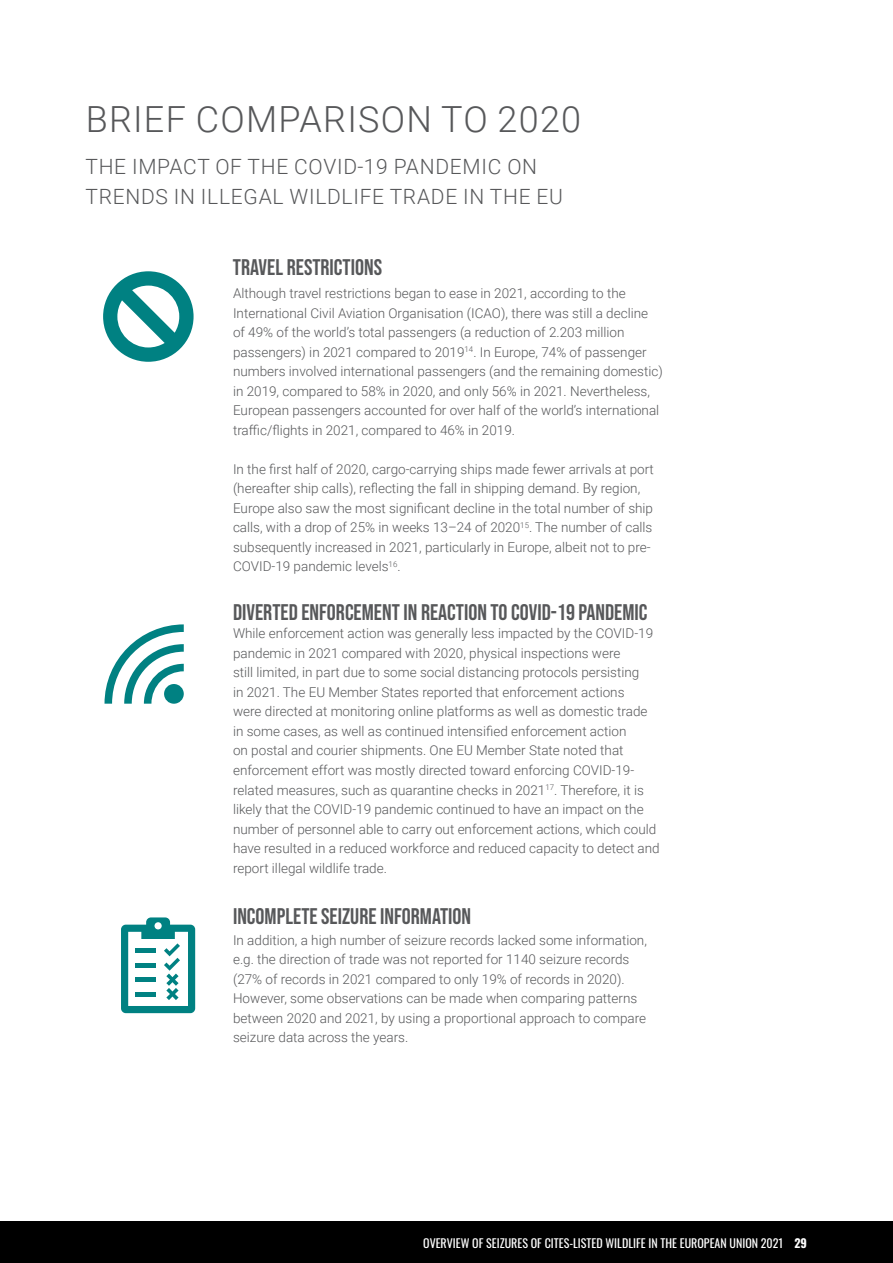
<style>
.page{position:relative;width:893px;height:1263px;background:#fff}
.page>*{position:absolute;margin:0;border:0;box-sizing:border-box;transform-origin:0 0}
.t1{font:300 36px "Roboto";letter-spacing:.035em;color:#57585a}
.t2{font:22.5px "Bebas Neue";color:#57585a}
.t3{font:300 21px/30px "Roboto";letter-spacing:.035em;color:#57585a}
.t4{font:300 13.5px/19.5px "Roboto";color:#57585a}
.t5{font:12px "Oswald";color:#fff}
.s1{font-weight:700}
</style>
<div class="page">
<div style="left:0;top:1221px;width:893px;height:42px;background:#000"></div>
<svg style="left:121px;top:917px;width:74px;height:96px"></svg>
<svg style="left:103px;top:271px;width:91px;height:91px"></svg>
<svg style="left:105px;top:624px;width:79px;height:80px"></svg>
<div style="left:164px;top:684px;width:20px;height:20px;background:#008182;border-radius:50%"></div>
<p class="t1" style="left:86px;top:94px;width:497px">BRIEF COMPARISON TO 2020</p>
<p class="t3" style="left:85px;top:151px;width:479px">THE IMPACT OF THE COVID-19 PANDEMIC ON<br>TRENDS IN ILLEGAL WILDLIFE TRADE IN THE EU</p>
<p class="t2" style="left:233px;top:255px;width:151px">TRAVEL RESTRICTIONS</p>
<p class="t4" style="left:233px;top:283px;width:431px">Although travel restrictions began to ease in 2021, according to the International Civil Aviation Organisation (ICAO), there was still a decline of 49% of the world’s total passengers (a reduction of 2.203 million passengers) in 2021 compared to 2019<sup>14</sup>. In Europe, 74% of passenger numbers involved international passengers (and the remaining domestic) in 2019, compared to 58% in 2020, and only 56% in 2021. Nevertheless, European passengers accounted for over half of the world’s international traffic/flights in 2021, compared to 46% in 2019.</p>
<p class="t4" style="left:233px;top:458px;width:422px">In the first half of 2020, cargo-carrying ships made fewer arrivals at port (hereafter ship calls), reflecting the fall in shipping demand. By region, Europe also saw the most significant decline in the total number of ship calls, with a drop of 25% in weeks 13–24 of 2020<sup>15</sup>. The number of calls subsequently increased in 2021, particularly in Europe, albeit not to pre-COVID-19 pandemic levels<sup>16</sup>.</p>
<p class="t2" style="left:233px;top:599px;width:416px">DIVERTED ENFORCEMENT IN REACTION TO COVID-19 PANDEMIC</p>
<p class="t4" style="left:233px;top:623px;width:428px">While enforcement action was generally less impacted by the COVID-19 pandemic in 2021 compared with 2020, physical inspections were<br>still limited, in part due to some social distancing protocols persisting<br>in 2021. The EU Member States reported that enforcement actions<br>were directed at monitoring online platforms as well as domestic trade in some cases, as well as continued intensified enforcement action<br>on postal and courier shipments. One EU Member State noted that enforcement effort was mostly directed toward enforcing COVID-19- related measures, such as quarantine checks in 2021<sup>17</sup>. Therefore, it is likely that the COVID-19 pandemic continued to have an impact on the number of personnel able to carry out enforcement actions, which could have resulted in a reduced workforce and reduced capacity to detect and report illegal wildlife trade.</p>
<p class="t2" style="left:233px;top:903px;width:240px">INCOMPLETE SEIZURE INFORMATION</p>
<p class="t4" style="left:233px;top:929px;width:415px">In addition, a high number of seizure records lacked some information, e.g. the direction of trade was not reported for 1140 seizure records (27% of records in 2021 compared to only 19% of records in 2020).<br>However, some observations can be made when comparing patterns between 2020 and 2021, by using a proportional approach to compare seizure data across the years.</p>
<p class="t5" style="left:423px;top:1232px;width:385px">OVERVIEW OF SEIZURES OF CITES-LISTED WILDLIFE IN THE EUROPEAN UNION 2021 <span class="s1">29</span></p>
</div>
